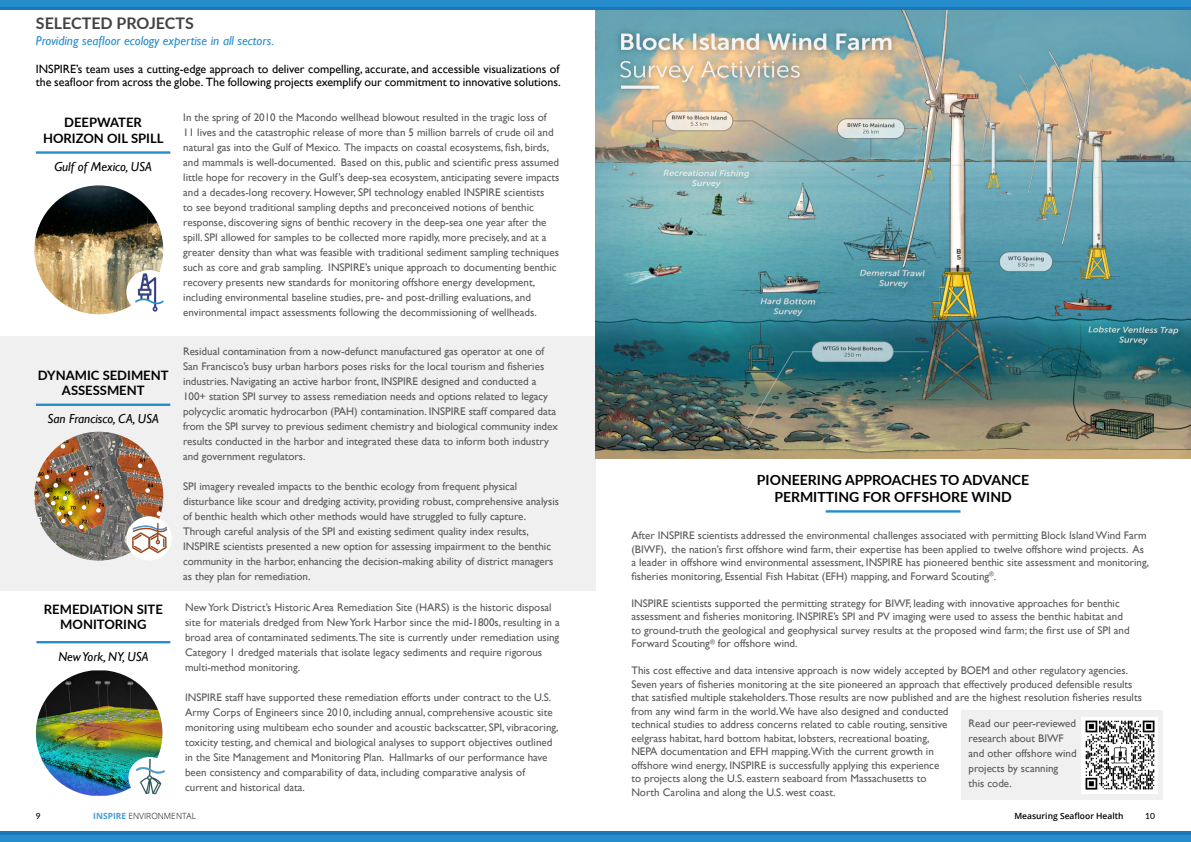
<style>
.page{position:relative;width:1191px;height:842px;background:#fff}
.page>*{position:absolute;margin:0;border:0;box-sizing:border-box;transform-origin:0 0}
.Page_Header_-_Black{font:700 16px "Lato";color:#424243}
.Page_Section_Title{font:700 14px/16.8px "Lato";color:#000;text-align:center}
.Page_Section_Title-2{font:700 13px/15.6px "Lato";color:#000;text-align:center}
.Page_Body_Text_-_Whi{font:italic 13px "Gill Sans";color:#000}
.Blue_Text_-_Align_Le{font:italic 13px "Gill Sans";color:#268dcc}
.Page_Body_Text_-_Whi-2{font:12px/13px "Gill Sans";color:#000}
.Page_Body_Text_-_Whi-3{font:11px/15px "Gill Sans";color:#58595b}
.t1{font:600 8.5px "Open Sans";color:#000}
.t2{font:300 8.5px "Open Sans";color:#000}
.t3{font:500 8.5px "Lato";color:#000}
.s1{font-weight:700;color:#419dd7}
</style>
<div class="page">
<div style="left:960px;top:710px;width:202px;height:90px;background:#f0f0f0"></div>
<div style="left:1081px;top:716px;width:77px;height:77px;background:#fff"></div>
<hr style="left:825px;top:510px;width:135px;height:3px;background:#268dcc">
<img style="left:595px;top:10px;width:596px;height:449px">
<img style="left:1085px;top:720px;width:70px;height:70px">
<div style="left:0;top:832px;width:1191px;height:10px;background:#1b77bb"></div>
<div style="left:0;top:835px;width:1191px;height:7px;background:#268dcc"></div>
<svg style="left:0;top:6px;width:1191px;height:4px;background:#1d7cbf"></svg>
<div style="left:0;top:0;width:1191px;height:6px;background:#268dcc"></div>
<div style="left:0;top:336px;width:595px;height:254px;background:#f0f0f0"></div>
<img style="left:36px;top:670px;width:126px;height:126px">
<div style="left:128px;top:757px;width:43px;height:41px;background:#fff;border-radius:50%"></div>
<img style="left:133px;top:757px;width:32px;height:39px">
<hr style="left:36px;top:641px;width:134px;height:2px;background:#268dcc">
<img style="left:34px;top:185px;width:129px;height:129px;border-radius:64px">
<div style="left:126px;top:270px;width:46px;height:44px;background:#fff;border-radius:50%"></div>
<img style="left:134px;top:272px;width:30px;height:40px">
<hr style="left:36px;top:151px;width:134px;height:3px;background:#268dcc">
<img style="left:34px;top:432px;width:129px;height:129px;border-radius:64px">
<div style="left:126px;top:516px;width:46px;height:45px;background:#fff;border-radius:50%"></div>
<img style="left:126px;top:522px;width:42px;height:33px">
<hr style="left:36px;top:404px;width:134px;height:2px;background:#268dcc">
<p class="Page_Header_-_Black" style="left:36px;top:12px;width:159px">SELECTED PROJECTS</p>
<p class="Page_Body_Text_-_Whi-2" style="left:36px;top:62px;width:526px">INSPIRE’s team uses a cutting-edge approach to deliver compelling, accurate, and accessible visualizations of the seafloor from across the globe. The following projects exemplify our commitment to innovative solutions.</p>
<p class="Page_Body_Text_-_Whi-3" style="left:183px;top:110px;width:378px">In the spring of 2010 the Macondo wellhead blowout resulted in the tragic loss of 11 lives and the catastrophic release of more than 5 million barrels of crude oil and natural gas into the Gulf of Mexico. The impacts on coastal ecosystems, fish, birds, and mammals is well-documented. Based on this, public and scientific press assumed little hope for recovery in the Gulf’s deep-sea ecosystem, anticipating severe impacts and a decades-long recovery. However, SPI technology enabled INSPIRE scientists<br>to see beyond traditional sampling depths and preconceived notions of benthic response, discovering signs of benthic recovery in the deep-sea one year after the spill. SPI allowed for samples to be collected more rapidly, more precisely, and at a greater density than what was feasible with traditional sediment sampling techniques such as core and grab sampling. INSPIRE’s unique approach to documenting benthic recovery presents new standards for monitoring offshore energy development, including environmental baseline studies, pre- and post-drilling evaluations, and environmental impact assessments following the decommissioning of wellheads.</p>
<p class="Page_Body_Text_-_Whi-3" style="left:183px;top:343px;width:376px">Residual contamination from a now-defunct manufactured gas operator at one of San Francisco’s busy urban harbors poses risks for the local tourism and fisheries industries. Navigating an active harbor front, INSPIRE designed and conducted a 100+ station SPI survey to assess remediation needs and options related to legacy polycyclic aromatic hydrocarbon (PAH) contamination. INSPIRE staff compared data from the SPI survey to previous sediment chemistry and biological community index results conducted in the harbor and integrated these data to inform both industry and government regulators.</p>
<p class="Page_Body_Text_-_Whi-3" style="left:183px;top:478px;width:377px">SPI imagery revealed impacts to the benthic ecology from frequent physical disturbance like scour and dredging activity, providing robust, comprehensive analysis of benthic health which other methods would have struggled to fully capture.<br>Through careful analysis of the SPI and existing sediment quality index results, INSPIRE scientists presented a new option for assessing impairment to the benthic community in the harbor, enhancing the decision-making ability of district managers as they plan for remediation.</p>
<p class="Page_Body_Text_-_Whi-3" style="left:185px;top:600px;width:376px">New York District’s Historic Area Remediation Site (HARS) is the historic disposal site for materials dredged from New York Harbor since the mid-1800s, resulting in a broad area of contaminated sediments.The site is currently under remediation using Category 1 dredged materials that isolate legacy sediments and require rigorous multi-method monitoring.</p>
<p class="Page_Body_Text_-_Whi-3" style="left:185px;top:690px;width:375px">INSPIRE staff have supported these remediation efforts under contract to the U.S.<br>Army Corps of Engineers since 2010, including annual, comprehensive acoustic site monitoring using multibeam echo sounder and acoustic backscatter, SPI, vibracoring, toxicity testing, and chemical and biological analyses to support objectives outlined in the Site Management and Monitoring Plan. Hallmarks of our performance have been consistency and comparability of data, including comparative analysis of current and historical data.</p>
<p class="Blue_Text_-_Align_Le" style="left:36px;top:33px;width:240px">Providing seafloor ecology expertise in all sectors.</p>
<p class="Page_Section_Title-2" style="left:43px;top:114px;width:122px">DEEPWATER<br>HORIZON OIL SPILL</p>
<p class="Page_Body_Text_-_Whi" style="left:54px;top:159px;width:99px">Gulf of Mexico, USA</p>
<p class="Page_Section_Title-2" style="left:38px;top:366px;width:132px">DYNAMIC SEDIMENT<br>ASSESSMENT</p>
<p class="Page_Body_Text_-_Whi" style="left:47px;top:411px;width:113px">San Francisco, CA, USA</p>
<p class="Page_Section_Title-2" style="left:44px;top:601px;width:121px">REMEDIATION SITE<br>MONITORING</p>
<p class="Page_Body_Text_-_Whi" style="left:58px;top:649px;width:92px">New York, NY, USA</p>
<p class="Page_Section_Title" style="left:757px;top:471px;width:274px">PIONEERING APPROACHES TO ADVANCE<br>PERMITTING FOR OFFSHORE WIND</p>
<p class="Page_Body_Text_-_Whi-3" style="left:631px;top:529px;width:519px;line-height:13.5px">After INSPIRE scientists addressed the environmental challenges associated with permitting Block Island Wind Farm (BIWF), the nation’s first offshore wind farm, their expertise has been applied to twelve offshore wind projects. As a leader in offshore wind environmental assessment, INSPIRE has pioneered benthic site assessment and monitoring, fisheries monitoring, Essential Fish Habitat (EFH) mapping, and Forward Scouting<sup>®</sup>.</p>
<p class="Page_Body_Text_-_Whi-3" style="left:631px;top:597px;width:500px;line-height:13.5px">INSPIRE scientists supported the permitting strategy for BIWF, leading with innovative approaches for benthic assessment and fisheries monitoring. INSPIRE’s SPI and PV imaging were used to assess the benthic habitat and to ground-truth the geological and geophysical survey results at the proposed wind farm; the first use of SPI and Forward Scouting<sup>®</sup> for offshore wind.</p>
<p class="Page_Body_Text_-_Whi-3" style="left:631px;top:664px;width:512px;line-height:13.5px">This cost effective and data intensive approach is now widely accepted by BOEM and other regulatory agencies.<br>Seven years of fisheries monitoring at the site pioneered an approach that effectively produced defensible results that satisfied multiple stakeholders.Those results are now published and are the highest resolution fisheries results from any wind farm in the world.We have also designed and conducted<br>technical studies to address concerns related to cable routing, sensitive<br>eelgrass habitat, hard bottom habitat, lobsters, recreational boating,<br>NEPA documentation and EFH mapping.With the current growth in<br>offshore wind energy, INSPIRE is successfully applying this experience<br>to projects along the U.S. eastern seaboard from Massachusetts to<br>North Carolina and along the U.S. west coast.</p>
<p class="Page_Body_Text_-_Whi-3" style="left:968px;top:716px;width:109px">Read our peer-reviewed research about BIWF and other offshore wind projects by scanning this code.</p>
<p class="t3" style="left:36px;top:810px;width:6px">9</p>
<p class="t2" style="left:93px;top:810px;width:104px"><span class="s1">INSPIRE</span> ENVIRONMENTAL</p>
<p class="t1" style="left:1014px;top:810px;width:111px">Measuring Seafloor Health</p>
<p class="t3" style="left:1145px;top:810px;width:11px">10</p>
</div>
